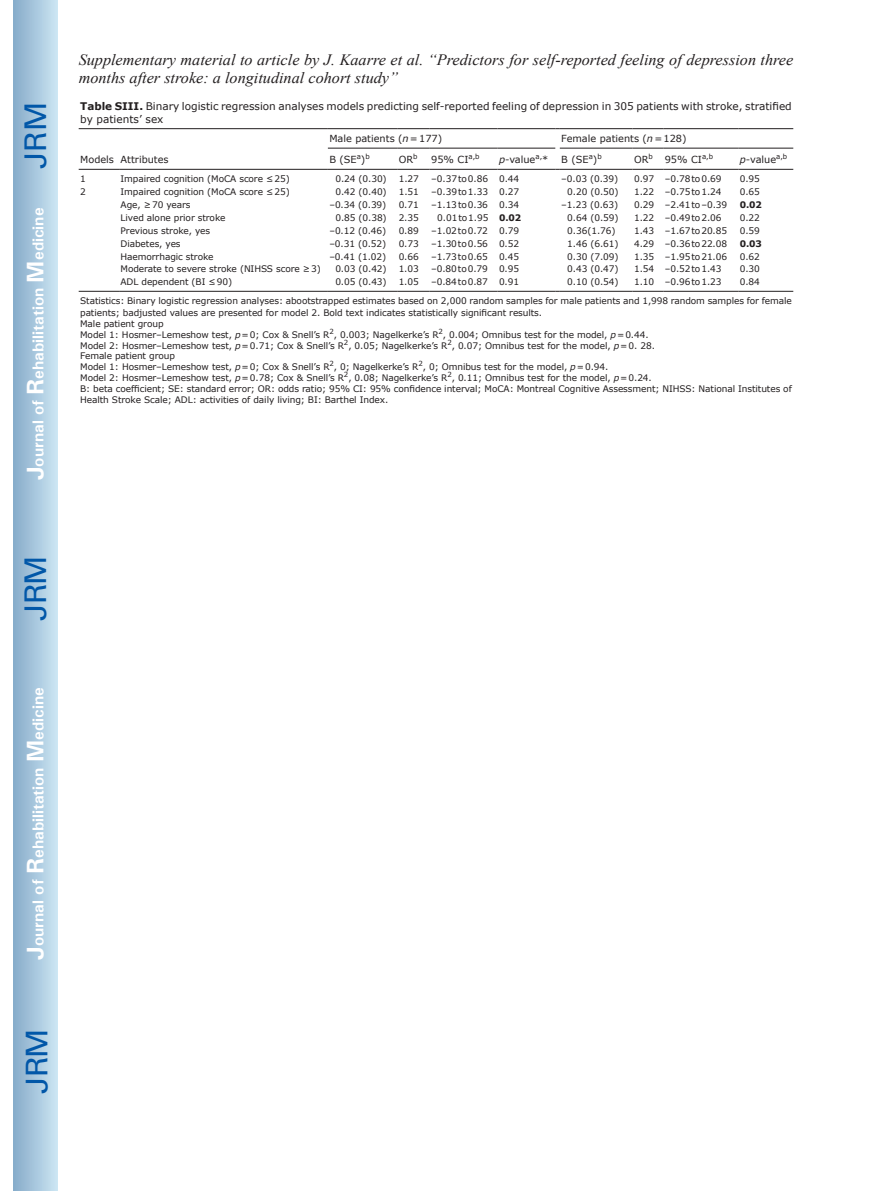
<style>
.page{position:relative;width:872px;height:1191px;background:#fff}
.page>*{position:absolute;margin:0;border:0;box-sizing:border-box;transform-origin:0 0}
.t1{font:30px "Univers";letter-spacing:-.03em;color:#0157a8}
.t2{font:italic 15.75px/18px "Times New Roman";color:#231f20}
.t3{font:700 15.75px "Univers";color:#fff}
.t4{font:10.5px/12.6px "Verdana";color:#231f20}
.t5{font:9.75px "Verdana";color:#231f20}
.t6{font:9px/10.8px "Verdana";letter-spacing:-.01em;color:#231f20}
.t7{font:700 9px "Verdana";color:#231f20}
.s1{font-size:24px}
.s2{font-weight:700}
.s3{font-style:italic}
</style>
<div class="page">
<div style="left:14px;top:0;width:43px;height:1191px;background:linear-gradient(to right,#88acca,#cbe5f2)"></div>
<hr style="left:119px;top:291px;width:209px;height:1px;background:#231f20">
<hr style="left:328px;top:291px;width:69px;height:1px;background:#231f20">
<hr style="left:397px;top:291px;width:33px;height:1px;background:#231f20">
<hr style="left:430px;top:291px;width:67px;height:1px;background:#231f20">
<hr style="left:497px;top:291px;width:58px;height:1px;background:#231f20">
<hr style="left:560px;top:291px;width:72px;height:1px;background:#231f20">
<hr style="left:632px;top:291px;width:31px;height:1px;background:#231f20">
<hr style="left:663px;top:291px;width:75px;height:1px;background:#231f20">
<hr style="left:738px;top:291px;width:55px;height:1px;background:#231f20">
<hr style="left:79px;top:291px;width:40px;height:1px;background:#231f20">
<hr style="left:79px;top:128px;width:40px;height:1px;background:#231f20">
<hr style="left:119px;top:128px;width:209px;height:1px;background:#231f20">
<hr style="left:79px;top:169px;width:40px;height:1px;background:#231f20">
<hr style="left:119px;top:169px;width:209px;height:1px;background:#231f20">
<hr style="left:328px;top:128px;width:69px;height:1px;background:#231f20">
<hr style="left:397px;top:128px;width:33px;height:1px;background:#231f20">
<hr style="left:430px;top:128px;width:67px;height:1px;background:#231f20">
<hr style="left:497px;top:128px;width:58px;height:1px;background:#231f20">
<hr style="left:560px;top:128px;width:72px;height:1px;background:#231f20">
<hr style="left:632px;top:128px;width:31px;height:1px;background:#231f20">
<hr style="left:663px;top:128px;width:75px;height:1px;background:#231f20">
<hr style="left:738px;top:128px;width:55px;height:1px;background:#231f20">
<hr style="left:328px;top:148px;width:69px;height:1px;background:#231f20">
<hr style="left:397px;top:148px;width:33px;height:1px;background:#231f20">
<hr style="left:430px;top:148px;width:67px;height:1px;background:#231f20">
<hr style="left:497px;top:148px;width:58px;height:1px;background:#231f20">
<hr style="left:560px;top:148px;width:72px;height:1px;background:#231f20">
<hr style="left:632px;top:148px;width:31px;height:1px;background:#231f20">
<hr style="left:663px;top:148px;width:75px;height:1px;background:#231f20">
<hr style="left:738px;top:148px;width:55px;height:1px;background:#231f20">
<hr style="left:328px;top:169px;width:69px;height:1px;background:#231f20">
<hr style="left:397px;top:169px;width:33px;height:1px;background:#231f20">
<hr style="left:430px;top:169px;width:67px;height:1px;background:#231f20">
<hr style="left:497px;top:169px;width:58px;height:1px;background:#231f20">
<hr style="left:560px;top:169px;width:72px;height:1px;background:#231f20">
<hr style="left:632px;top:169px;width:31px;height:1px;background:#231f20">
<hr style="left:663px;top:169px;width:75px;height:1px;background:#231f20">
<hr style="left:738px;top:169px;width:55px;height:1px;background:#231f20">
<h1 class="t1" style="left:18px;top:169px;width:68px;rotate:-90deg">JRM</h1>
<h2 class="t3" style="left:28px;top:480px;width:274px;rotate:-90deg"><span class="s1">J</span>ournal of <span class="s1">R</span>ehabilitation <span class="s1">M</span>edicine</h2>
<h2 class="t2" style="left:79px;top:50px;width:716px">Supplementary material to article by J. Kaarre et al. “Predictors for self-reported feeling of depression three months after stroke: a longitudinal cohort study”</h2>
<p class="t4" style="left:80px;top:100px;width:713px"><span class="s2">Table SIII.</span> Binary logistic regression analyses models predicting self-reported feeling of depression in 305 patients with stroke, stratified by patients’ sex</p>
<p class="t5" style="left:80px;top:154px;width:90px">Models Attributes</p>
<p class="t5" style="left:329px;top:132px;width:114px">Male patients (<span class="s3">n</span>=177)</p>
<p class="t5" style="left:561px;top:132px;width:127px">Female patients (<span class="s3">n</span>=128)</p>
<p class="t5" style="left:329px;top:154px;width:42px">B (SE<sup>a</sup>)<sup>b</sup></p>
<p class="t5" style="left:399px;top:154px;width:20px">OR<sup>b</sup></p>
<p class="t5" style="left:431px;top:154px;width:50px">95% CI<sup>a,b</sup></p>
<p class="t5" style="left:499px;top:154px;width:51px"><span class="s3">p</span>-value<sup>a,</sup>*</p>
<p class="t5" style="left:561px;top:154px;width:42px">B (SE<sup>a</sup>)<sup>b</sup></p>
<p class="t5" style="left:634px;top:154px;width:80px">OR<sup>b</sup> 95% CI<sup>a,b</sup></p>
<p class="t5" style="left:740px;top:154px;width:49px"><span class="s3">p</span>-value<sup>a,b</sup></p>
<p class="t6" style="left:80px;top:174px;width:7px">1</p>
<p class="t6" style="left:121px;top:174px;width:171px">Impaired cognition (MoCA score ≤25)</p>
<p class="t6" style="left:335px;top:174px;width:53px">0.24 (0.30)</p>
<p class="t6" style="left:399px;top:174px;width:22px">1.27</p>
<p class="t6" style="left:431px;top:174px;width:89px">–0.37to0.86 0.44</p>
<p class="t6" style="left:561px;top:174px;width:58px">–0.03 (0.39)</p>
<p class="t6" style="left:634px;top:174px;width:89px">0.97 –0.78to0.69</p>
<p class="t6" style="left:740px;top:174px;width:22px">0.95</p>
<p class="t6" style="left:80px;top:186px;width:7px">2</p>
<p class="t6" style="left:121px;top:186px;width:171px">Impaired cognition (MoCA score ≤25)</p>
<p class="t6" style="left:335px;top:186px;width:53px">0.42 (0.40)</p>
<p class="t6" style="left:399px;top:186px;width:22px">1.51</p>
<p class="t6" style="left:431px;top:186px;width:89px">–0.39to1.33 0.27</p>
<p class="t6" style="left:567px;top:186px;width:53px">0.20 (0.50)</p>
<p class="t6" style="left:634px;top:186px;width:89px">1.22 –0.75to1.24</p>
<p class="t6" style="left:740px;top:186px;width:22px">0.65</p>
<p class="t6" style="left:121px;top:199px;width:71px">Age, ≥70 years</p>
<p class="t6" style="left:329px;top:199px;width:58px">–0.34 (0.39)</p>
<p class="t6" style="left:399px;top:199px;width:22px">0.71</p>
<p class="t6" style="left:431px;top:199px;width:89px">–1.13to0.36 0.34</p>
<p class="t6" style="left:561px;top:199px;width:58px">–1.23 (0.63)</p>
<p class="t6" style="left:634px;top:199px;width:95px">0.29 –2.41to–0.39</p>
<p class="t7" style="left:739px;top:199px;width:24px">0.02</p>
<p class="t6" style="left:121px;top:212px;width:106px">Lived alone prior stroke</p>
<p class="t6" style="left:335px;top:212px;width:53px">0.85 (0.38)</p>
<p class="t6" style="left:399px;top:212px;width:22px">2.35</p>
<p class="t6" style="left:437px;top:212px;width:85px">0.01to1.95 <span class="s2">0.02</span></p>
<p class="t6" style="left:567px;top:212px;width:53px">0.64 (0.59)</p>
<p class="t6" style="left:634px;top:212px;width:89px">1.22 –0.49to2.06</p>
<p class="t6" style="left:739px;top:212px;width:22px">0.22</p>
<p class="t6" style="left:121px;top:225px;width:91px">Previous stroke, yes</p>
<p class="t6" style="left:329px;top:225px;width:58px">–0.12 (0.46)</p>
<p class="t6" style="left:399px;top:225px;width:22px">0.89</p>
<p class="t6" style="left:431px;top:225px;width:89px">–1.02to0.72 0.79</p>
<p class="t6" style="left:567px;top:225px;width:50px">0.36(1.76)</p>
<p class="t6" style="left:634px;top:225px;width:95px">1.43 –1.67to20.85</p>
<p class="t6" style="left:739px;top:225px;width:22px">0.59</p>
<p class="t6" style="left:121px;top:238px;width:62px">Diabetes, yes</p>
<p class="t6" style="left:329px;top:238px;width:58px">–0.31 (0.52)</p>
<p class="t6" style="left:399px;top:238px;width:22px">0.73</p>
<p class="t6" style="left:431px;top:238px;width:89px">–1.30to0.56 0.52</p>
<p class="t6" style="left:567px;top:238px;width:53px">1.46 (6.61)</p>
<p class="t6" style="left:634px;top:238px;width:95px">4.29 –0.36to22.08</p>
<p class="t7" style="left:739px;top:237px;width:24px">0.03</p>
<p class="t6" style="left:121px;top:251px;width:94px">Haemorrhagic stroke</p>
<p class="t6" style="left:329px;top:251px;width:58px">–0.41 (1.02)</p>
<p class="t6" style="left:399px;top:251px;width:22px">0.66</p>
<p class="t6" style="left:431px;top:251px;width:89px">–1.73to0.65 0.45</p>
<p class="t6" style="left:567px;top:251px;width:53px">0.30 (7.09)</p>
<p class="t6" style="left:634px;top:251px;width:95px">1.35 –1.95to21.06</p>
<p class="t6" style="left:739px;top:251px;width:22px">0.62</p>
<p class="t6" style="left:121px;top:264px;width:202px">Moderate to severe stroke (NIHSS score ≥3)</p>
<p class="t6" style="left:335px;top:264px;width:53px">0.03 (0.42)</p>
<p class="t6" style="left:399px;top:264px;width:22px">1.03</p>
<p class="t6" style="left:431px;top:264px;width:89px">–0.80to0.79 0.95</p>
<p class="t6" style="left:567px;top:264px;width:53px">0.43 (0.47)</p>
<p class="t6" style="left:634px;top:264px;width:89px">1.54 –0.52to1.43</p>
<p class="t6" style="left:739px;top:264px;width:22px">0.30</p>
<p class="t6" style="left:121px;top:277px;width:113px">ADL dependent (BI ≤90)</p>
<p class="t6" style="left:335px;top:277px;width:53px">0.05 (0.43)</p>
<p class="t6" style="left:399px;top:277px;width:22px">1.05</p>
<p class="t6" style="left:431px;top:277px;width:89px">–0.84to0.87 0.91</p>
<p class="t6" style="left:567px;top:277px;width:53px">0.10 (0.54)</p>
<p class="t6" style="left:634px;top:277px;width:89px">1.10 –0.96to1.23</p>
<p class="t6" style="left:80px;top:273px;width:713px;line-height:18.9px;text-indent:659px">0.84<br>Statistics: Binary logistic regression analyses: abootstrapped estimates based on 2,000 random samples for male patients and 1,998 random samples for female</p>
<p class="t6" style="left:80px;top:308px;width:713px">patients; badjusted values are presented for model 2. Bold text indicates statistically significant results.<br>Male patient group<br>Model 1: Hosmer–Lemeshow test, <span class="s3">p</span>=0; Cox &amp; Snell’s R<sup>2</sup>, 0.003; Nagelkerke’s R<sup>2</sup>, 0.004; Omnibus test for the model, <span class="s3">p</span>=0.44.<br>Model 2: Hosmer–Lemeshow test, <span class="s3">p</span>=0.71; Cox &amp; Snell’s R<sup>2</sup>, 0.05; Nagelkerke’s R<sup>2</sup>, 0.07; Omnibus test for the model, <span class="s3">p</span>=0. 28.<br>Female patient group<br>Model 1: Hosmer–Lemeshow test, <span class="s3">p</span>=0; Cox &amp; Snell’s R<sup>2</sup>, 0; Nagelkerke’s R<sup>2</sup>, 0; Omnibus test for the model, <span class="s3">p</span>=0.94.<br>Model 2: Hosmer–Lemeshow test, <span class="s3">p</span>=0.78; Cox &amp; Snell’s R<sup>2</sup>, 0.08; Nagelkerke’s R<sup>2</sup>, 0.11; Omnibus test for the model, <span class="s3">p</span>=0.24.<br>B: beta coefficient; SE: standard error; OR: odds ratio; 95% CI: 95% confidence interval; MoCA: Montreal Cognitive Assessment; NIHSS: National Institutes of Health Stroke Scale; ADL: activities of daily living; BI: Barthel Index.</p>
<h1 class="t1" style="left:18px;top:620px;width:67px;rotate:-90deg">JRM</h1>
<h2 class="t3" style="left:28px;top:959px;width:274px;rotate:-90deg"><span class="s1">J</span>ournal of <span class="s1">R</span>ehabilitation <span class="s1">M</span>edicine</h2>
<h1 class="t1" style="left:19px;top:1093px;width:67px;rotate:-90deg">JRM</h1>
</div>
